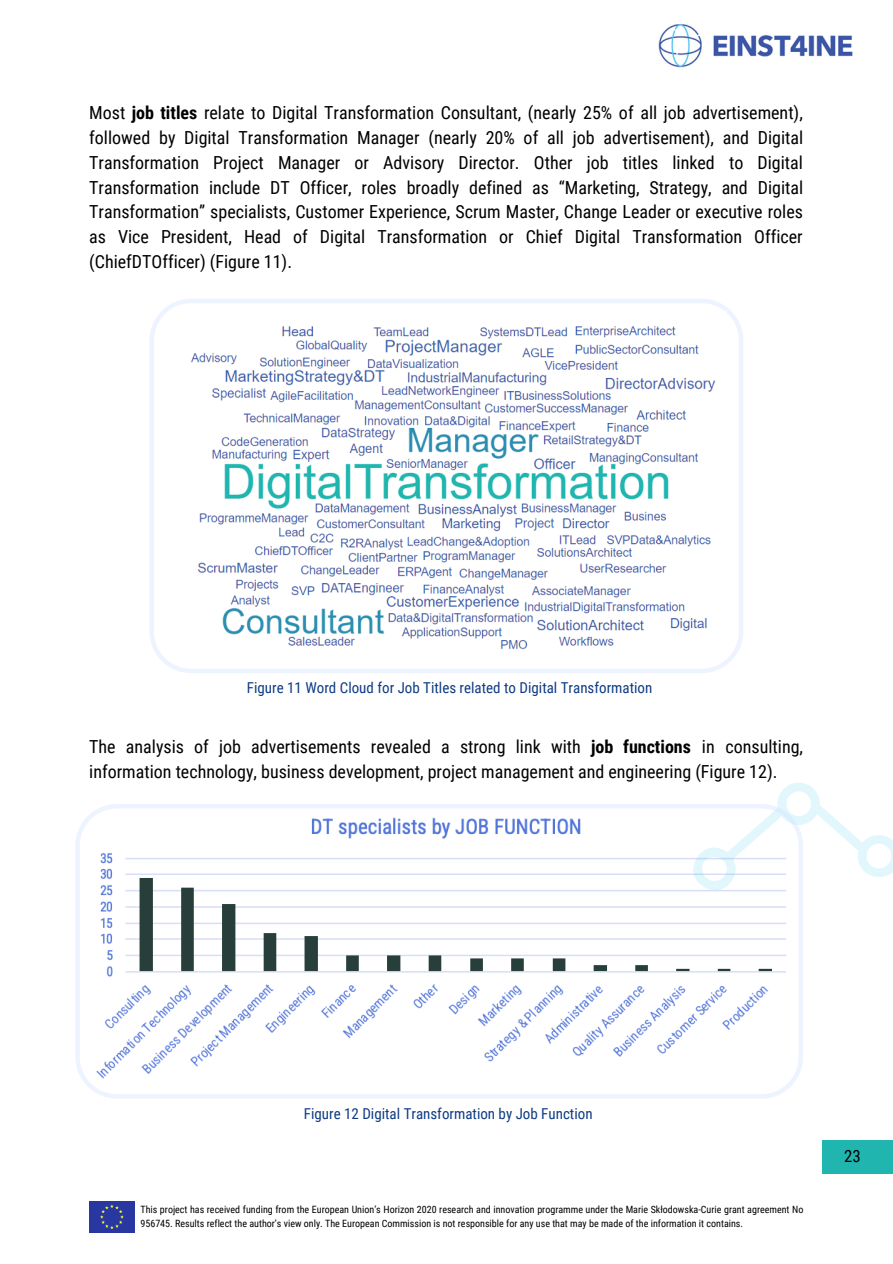
<style>
.page{position:relative;width:893px;height:1264px;background:#fff}
.page>*{position:absolute;margin:0;border:0;box-sizing:border-box;transform-origin:0 0}
.t1{font:18px/24.8px "Roboto Condensed";color:#000}
.t2{font:16.8px "Roboto Condensed";color:#000}
.t3{font:15px "Roboto Condensed";color:#0e3b84}
.t4{font:10.05px/13.4px "Roboto Condensed";color:#000}
.s1{font-weight:700}
</style>
<div class="page">
<svg style="left:150px;top:299px;width:593px;height:374px"></svg>
<img style="left:175px;top:311px;width:551px;height:343px">
<svg style="left:777px;top:782px;width:115px;height:95px"></svg>
<svg style="left:75px;top:804px;width:728px;height:294px"></svg>
<img style="left:658px;top:24px;width:195px;height:44px">
<div style="left:821px;top:1139px;width:71px;height:34px;background:#20b5ae"></div>
<img style="left:89px;top:1201px;width:45px;height:30px">
<p class="t1" style="left:89px;top:101px;width:715px;text-align:justify">Most <span class="s1">job titles</span> relate to Digital Transformation Consultant, (nearly 25% of all job advertisement), followed by Digital Transformation Manager (nearly 20% of all job advertisement), and Digital Transformation Project Manager or Advisory Director. Other job titles linked to Digital Transformation include DT Officer, roles broadly defined as “Marketing, Strategy, and Digital Transformation” specialists, Customer Experience, Scrum Master, Change Leader or executive roles as Vice President, Head of Digital Transformation or Chief Digital Transformation Officer (ChiefDTOfficer) (Figure 11).</p>
<p class="t3" style="left:247px;top:679px;width:407px">Figure 11 Word Cloud for Job Titles related to Digital Transformation</p>
<p class="t1" style="left:89px;top:734px;width:715px">The analysis of job advertisements revealed a strong link with <span class="s1">job functions</span> in consulting, information technology, business development, project management and engineering (Figure 12).</p>
<p class="t3" style="left:304px;top:1104px;width:290px">Figure 12 Digital Transformation by Job Function</p>
<p class="t4" style="left:140px;top:1203px;width:664px">This project has received funding from the European Union’s Horizon 2020 research and innovation programme under the Marie Skłodowska-Curie grant agreement No<br>956745. Results reflect the author’s view only. The European Commission is not responsible for any use that may be made of the information it contains.</p>
<p class="t2" style="left:844px;top:1146px;width:18px">23</p>
</div>
